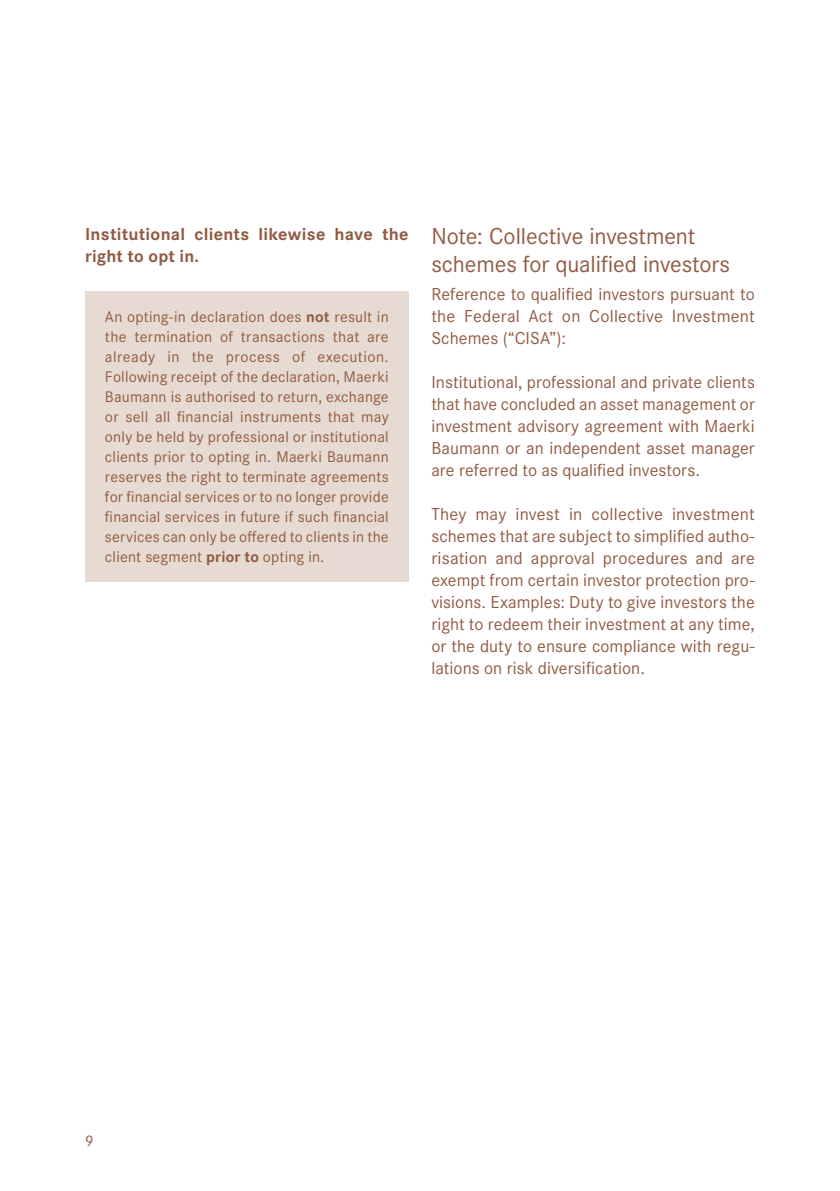
<style>
.page{position:relative;width:840px;height:1191px;background:#fff}
.page>*{position:absolute;margin:0;border:0;box-sizing:border-box;transform-origin:0 0}
.t1{font:24px/28px "Corporate S";letter-spacing:-.005em;color:#915b42}
.t2{font:18px/22px "Corporate S";letter-spacing:.005em;color:#915b42;text-align:justify}
.t3{font:700 18px/22px "Corporate S";letter-spacing:.015em;color:#915b42}
.t4{font:16px/20px "Corporate S";letter-spacing:.01em;color:#915b42;text-align:justify}
.s1{font-weight:700}
</style>
<div class="page">
<div style="left:85px;top:292px;width:323px;height:290px;background:#e6dad2"></div>
<p class="t3" style="left:85px;top:223px;width:325px">Institutional clients likewise have the right to opt in.</p>
<p class="t4" style="left:105px;top:307px;width:285px">An opting-in declaration does <span class="s1">not</span> result in the termination of transactions that are already in the process of execution.<br>Following receipt of the declaration, Maerki Baumann is authorised to return, exchange or sell all financial instruments that may only be held by professional or institutional clients prior to opting in. Maerki Baumann reserves the right to terminate agreements for financial services or to no longer provide financial services in future if such financial services can only be offered to clients in the client segment <span class="s1">prior to</span> opting in.</p>
<h1 class="t1" style="left:431px;top:222px;width:300px">Note: Collective investment schemes for qualified investors</h1>
<p class="t2" style="left:431px;top:283px;width:325px">Reference to qualified investors pursuant to the Federal Act on Collective Investment Schemes (“CISA”):</p>
<p class="t2" style="left:431px;top:371px;width:325px">Institutional, professional and private clients that have concluded an asset management or investment advisory agreement with Maerki Baumann or an independent asset manager are referred to as qualified investors.</p>
<p class="t2" style="left:431px;top:503px;width:325px">They may invest in collective investment schemes that are subject to simplified autho&shy;risation and approval procedures and are exempt from certain investor protection pro&shy;visions. Examples: Duty to give investors the right to redeem their investment at any time, or the duty to ensure compliance with regu&shy;lations on risk diversification.</p>
<p class="t4" style="left:85px;top:1130px;width:10px">9</p>
</div>
